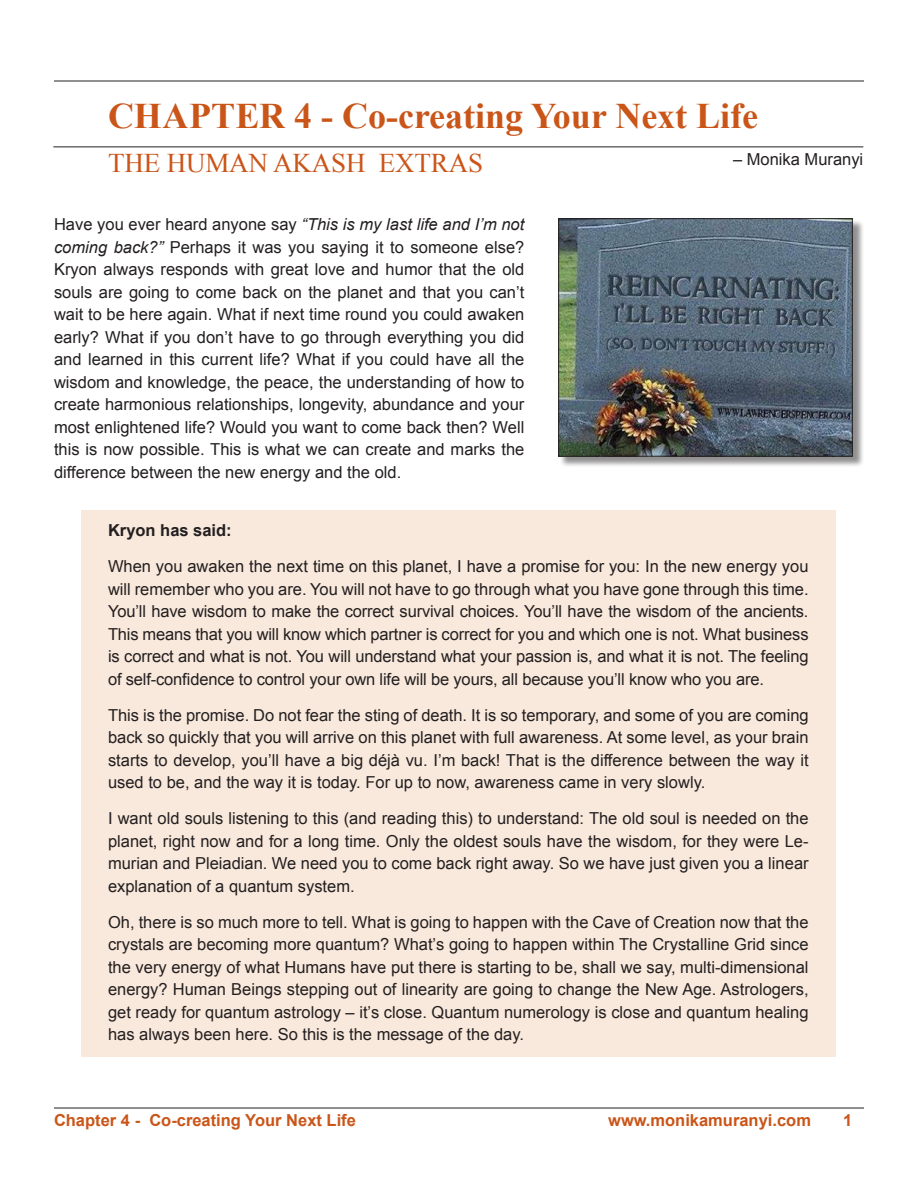
<style>
.page{position:relative;width:918px;height:1188px;background:#fff}
.page>*{position:absolute;margin:0;border:0;box-sizing:border-box;transform-origin:0 0}
.Title___Intro{font:700 36px "Times New Roman";color:#ca5519}
.Article_Tittle{font:27px "Times New Roman";letter-spacing:-.005em;color:#ca5519}
.Indented_Kryon_Parag{font:16.5px/22.5px "Arial";color:#231f20;text-align:justify}
.MM_Article_Paragraph{font:16.5px/22.5px "Arial";color:#231f20;text-align:justify}
.MM_Article_Paragraph-2{font:700 16.5px "Arial";color:#ca5519}
.Indented_Kryon_Parag-2{font:700 16.5px "Arial";color:#231f20}
.s1{font-style:italic}
</style>
<div class="page">
<hr style="left:54px;top:81px;width:810px;height:1px;background:#231f20">
<hr style="left:53px;top:147px;width:810px;height:1px;background:#231f20">
<hr style="left:54px;top:1108px;width:810px;height:1px;background:#231f20">
<div style="left:81px;top:511px;width:755px;height:42px;background:#f9e9dc"></div>
<div style="left:81px;top:547px;width:755px;height:155px;background:#f9e9dc"></div>
<div style="left:81px;top:695px;width:755px;height:110px;background:#f9e9dc"></div>
<div style="left:81px;top:799px;width:755px;height:110px;background:#f9e9dc"></div>
<div style="left:81px;top:902px;width:755px;height:155px;background:#f9e9dc"></div>
<div style="left:559px;top:219px;width:305px;height:249px;background:#231f20;opacity:.5"></div>
<img style="left:560px;top:220px;width:291px;height:235px">
<div style="left:558px;top:218px;width:295px;height:239px;border:1px solid #231f20"></div>
<p class="Title___Intro" style="left:108px;top:91px;width:652px">CHAPTER 4 - Co-creating Your Next Life</p>
<p class="Article_Tittle" style="left:108px;top:145px;width:377px">THE HUMAN AKASH EXTRAS</p>
<p class="MM_Article_Paragraph" style="left:54px;top:213px;width:472px">Have you ever heard anyone say <span class="s1">“This is my last life and I’m not coming back?”</span> Perhaps it was you saying it to someone else?<br>Kryon always responds with great love and humor that the old souls are going to come back on the planet and that you can’t wait to be here again. What if next time round you could awaken early? What if you don’t have to go through everything you did and learned in this current life? What if you could have all the wisdom and knowledge, the peace, the understanding of how to create harmonious relationships, longevity, abundance and your most enlightened life? Would you want to come back then? Well this is now possible. This is what we can create and marks the difference between the new energy and the old.</p>
<p class="MM_Article_Paragraph" style="left:733px;top:149px;width:132px">– Monika Muranyi</p>
<p class="Indented_Kryon_Parag-2" style="left:108px;top:519px;width:125px">Kryon has said:</p>
<p class="Indented_Kryon_Parag" style="left:108px;top:555px;width:702px">When you awaken the next time on this planet, I have a promise for you: In the new energy you will remember who you are. You will not have to go through what you have gone through this time.<br>You’ll have wisdom to make the correct survival choices. You’ll have the wisdom of the ancients.<br>This means that you will know which partner is correct for you and which one is not. What business is correct and what is not. You will understand what your passion is, and what it is not. The feeling of self-confidence to control your own life will be yours, all because you’ll know who you are.</p>
<p class="Indented_Kryon_Parag" style="left:108px;top:704px;width:702px">This is the promise. Do not fear the sting of death. It is so temporary, and some of you are coming back so quickly that you will arrive on this planet with full awareness. At some level, as your brain starts to develop, you’ll have a big déjà vu. I’m back! That is the difference between the way it used to be, and the way it is today. For up to now, awareness came in very slowly.</p>
<p class="Indented_Kryon_Parag" style="left:108px;top:807px;width:702px">I want old souls listening to this (and reading this) to understand: The old soul is needed on the planet, right now and for a long time. Only the oldest souls have the wisdom, for they were Le&shy;murian and Pleiadian. We need you to come back right away. So we have just given you a linear explanation of a quantum system.</p>
<p class="Indented_Kryon_Parag" style="left:108px;top:911px;width:702px">Oh, there is so much more to tell. What is going to happen with the Cave of Creation now that the crystals are becoming more quantum? What’s going to happen within The Crystalline Grid since the very energy of what Humans have put there is starting to be, shall we say, multi-dimensional energy? Human Beings stepping out of linearity are going to change the New Age. Astrologers, get ready for quantum astrology – it’s close. Quantum numerology is close and quantum healing has always been here. So this is the message of the day.</p>
<p class="MM_Article_Paragraph-2" style="left:54px;top:1109px;width:303px">Chapter 4 - Co-creating Your Next Life</p>
<p class="MM_Article_Paragraph-2" style="left:608px;top:1109px;width:204px">www.monikamuranyi.com</p>
<p class="MM_Article_Paragraph-2" style="left:843px;top:1109px;width:11px">1</p>
</div>
